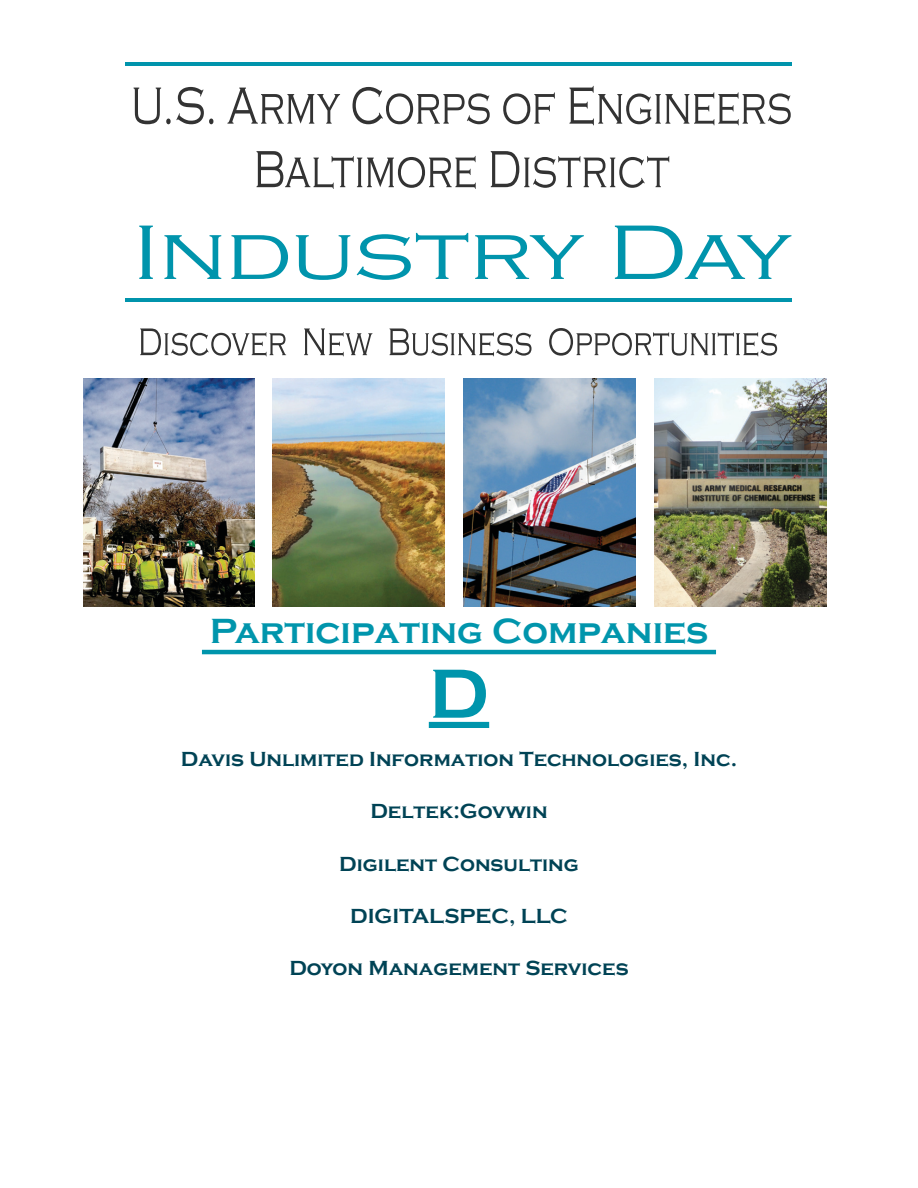
<style>
.page{position:relative;width:918px;height:1188px;background:#fff}
.page>*{position:absolute;margin:0;border:0;box-sizing:border-box;transform-origin:0 0}
.t1{font:700 72px "Copperplate Gothic";color:#0095ac}
.t2{font:700 36px "Copperplate Gothic";color:#0095ac}
.t3{font:700 21px "Copperplate Gothic";color:#004355}
</style>
<div class="page">
<img style="left:83px;top:378px;width:172px;height:228px">
<img style="left:273px;top:378px;width:172px;height:229px">
<img style="left:464px;top:378px;width:172px;height:229px">
<img style="left:655px;top:378px;width:171px;height:229px">
<svg style="left:134px;top:87px;width:79px;height:37px"></svg>
<svg style="left:227px;top:88px;width:113px;height:36px"></svg>
<svg style="left:353px;top:87px;width:137px;height:37px"></svg>
<svg style="left:503px;top:92px;width:52px;height:32px"></svg>
<svg style="left:569px;top:86px;width:222px;height:39px"></svg>
<svg style="left:257px;top:151px;width:219px;height:38px"></svg>
<svg style="left:491px;top:151px;width:178px;height:37px"></svg>
<svg style="left:139px;top:226px;width:14px;height:53px"></svg>
<svg style="left:164px;top:235px;width:57px;height:44px"></svg>
<svg style="left:231px;top:235px;width:57px;height:44px"></svg>
<svg style="left:296px;top:235px;width:54px;height:45px"></svg>
<svg style="left:357px;top:233px;width:111px;height:47px"></svg>
<svg style="left:475px;top:235px;width:109px;height:44px"></svg>
<svg style="left:615px;top:226px;width:176px;height:53px"></svg>
<hr style="left:125px;top:63px;width:666px;height:3px;background:#0094ac">
<hr style="left:125px;top:298px;width:666px;height:4px;background:#0094ac">
<svg style="left:140px;top:328px;width:146px;height:28px"></svg>
<svg style="left:304px;top:328px;width:68px;height:28px"></svg>
<svg style="left:390px;top:328px;width:142px;height:28px"></svg>
<svg style="left:549px;top:328px;width:228px;height:28px"></svg>
<hr style="left:202px;top:650px;width:514px;height:4px;background:#0095ac">
<div style="left:429px;top:722px;width:60px;height:6px;background:#0095ac"></div>
<p class="t2" style="left:210px;top:611px;width:500px">Participating Companies</p>
<p class="t1" style="left:429px;top:654px;width:62px">D</p>
<p class="t3" style="left:181px;top:748px;width:558px">Davis Unlimited Information Technologies, Inc.</p>
<p class="t3" style="left:370px;top:800px;width:179px">Deltek:Govwin</p>
<p class="t3" style="left:339px;top:852px;width:241px">Digilent Consulting</p>
<p class="t3" style="left:350px;top:904px;width:219px">DIGITALSPEC, LLC</p>
<p class="t3" style="left:289px;top:956px;width:341px">Doyon Management Services</p>
</div>
